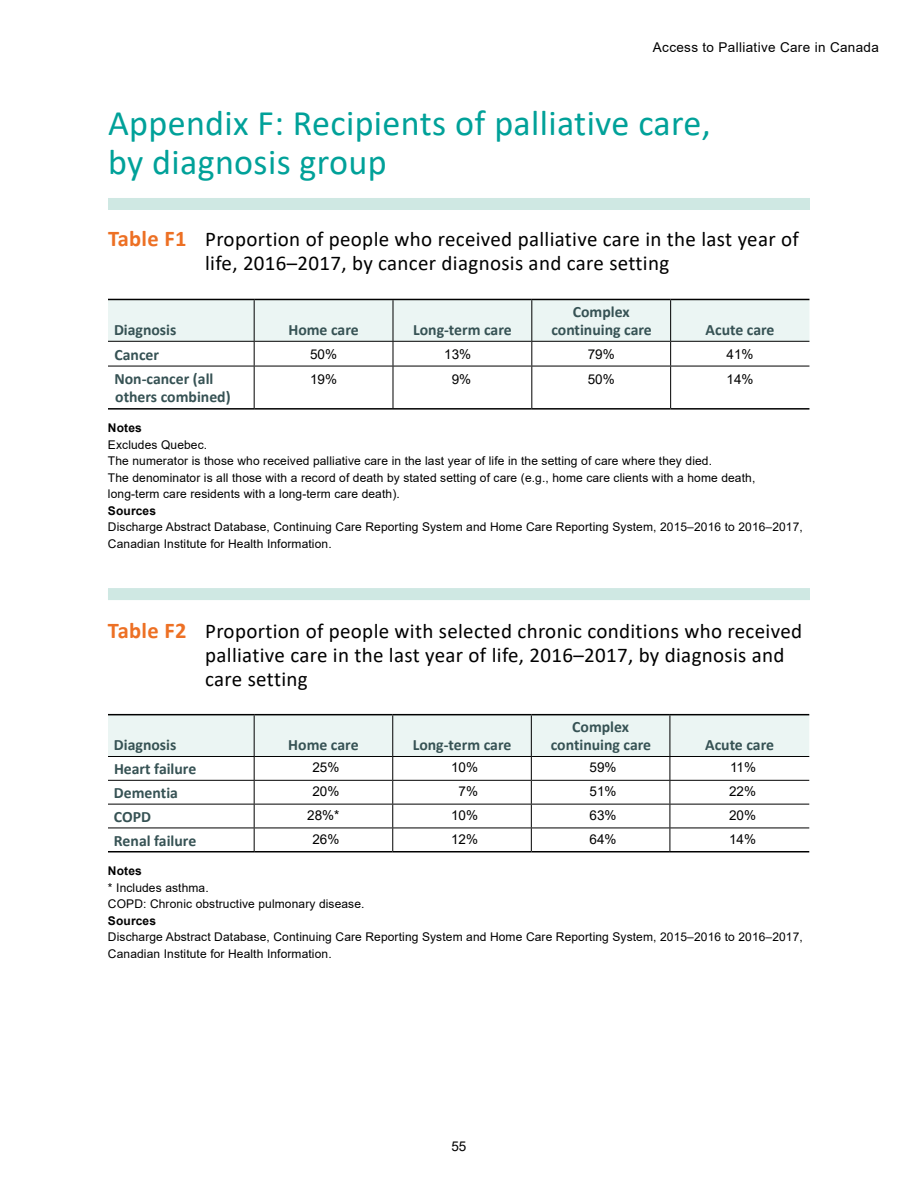
<style>
.page{position:relative;width:918px;height:1188px;background:#fff}
.page>*{position:absolute;margin:0;border:0;box-sizing:border-box;transform-origin:0 0}
.H2{font:36px/39px "Calibri";letter-spacing:.01em;color:#00a199}
.title_figure_table-w{font:21px/24px "Calibri";letter-spacing:.015em;color:#000}
.header_top1{font:700 15.75px/18px "Calibri";color:#365254;text-align:center}
.header_side2{font:700 15.75px/18px "Calibri";color:#365254}
.body{font:13.5px "Arial";letter-spacing:.025em;color:#000}
.note_B4src{font:12px/16.5px "Arial";letter-spacing:.01em;color:#000}
.note_src_B4body{font:12px/16.5px "Arial";letter-spacing:.01em;color:#000}
.note_src_title{font:700 12px "Arial";letter-spacing:.01em;color:#000}
.note_indented{font:12px "Arial";letter-spacing:.01em;color:#000}
.s1{font-weight:700;font-size:22.5px;color:#ed7024}
</style>
<div class="page">
<div style="left:108px;top:198px;width:702px;height:12px;background:#cfe8e3"></div>
<hr style="left:108px;top:366px;width:146px;height:1px;background:#000">
<hr style="left:254px;top:366px;width:139px;height:1px;background:#000">
<hr style="left:393px;top:366px;width:139px;height:1px;background:#000">
<hr style="left:393px;top:366px;width:1px;height:42px;background:#000">
<hr style="left:532px;top:366px;width:139px;height:1px;background:#000">
<hr style="left:531px;top:366px;width:1px;height:42px;background:#000">
<hr style="left:671px;top:366px;width:138px;height:1px;background:#000">
<hr style="left:670px;top:366px;width:1px;height:42px;background:#000">
<svg style="left:108px;top:299px;width:701px;height:67px"></svg>
<hr style="left:254px;top:366px;width:1px;height:42px;background:#000">
<hr style="left:108px;top:408px;width:146px;height:2px;background:#000">
<hr style="left:254px;top:408px;width:139px;height:2px;background:#000">
<hr style="left:393px;top:408px;width:139px;height:2px;background:#000">
<hr style="left:532px;top:408px;width:139px;height:2px;background:#000">
<hr style="left:671px;top:408px;width:138px;height:2px;background:#000">
<div style="left:108px;top:588px;width:702px;height:12px;background:#cfe8e3"></div>
<hr style="left:108px;top:714px;width:146px;height:1px;background:#000">
<hr style="left:254px;top:714px;width:139px;height:1px;background:#000">
<hr style="left:393px;top:714px;width:138px;height:1px;background:#000">
<hr style="left:531px;top:714px;width:139px;height:1px;background:#000">
<hr style="left:670px;top:714px;width:139px;height:1px;background:#000">
<hr style="left:108px;top:851px;width:146px;height:1px;background:#000">
<hr style="left:254px;top:851px;width:139px;height:1px;background:#000">
<hr style="left:393px;top:851px;width:138px;height:1px;background:#000">
<hr style="left:531px;top:851px;width:139px;height:1px;background:#000">
<hr style="left:670px;top:851px;width:139px;height:1px;background:#000">
<svg style="left:108px;top:715px;width:701px;height:136px"></svg>
<p class="body" style="left:653px;top:38px;width:228px">Access to Palliative Care in Canada</p>
<h3 class="H2" style="left:108px;top:103px;width:604px">Appendix F: Recipients of palliative care, by diagnosis group</h3>
<p class="title_figure_table-w" style="left:205px;top:227px;width:595px;text-indent:-97px"><span class="s1">Table F1</span> Proportion of people who received palliative care in the last year of life, 2016–2017, by cancer diagnosis and care setting</p>
<p class="header_top1" style="left:114px;top:321px;width:64px">Diagnosis</p>
<p class="header_top1" style="left:288px;top:321px;width:72px">Home care</p>
<p class="header_top1" style="left:413px;top:321px;width:100px">Long-term care</p>
<p class="header_top1" style="left:551px;top:303px;width:102px">Complex continuing care</p>
<p class="header_top1" style="left:706px;top:321px;width:70px">Acute care</p>
<p class="header_side2" style="left:114px;top:345px;width:46px">Cancer</p>
<p class="body" style="left:310px;top:345px;width:29px">50%</p>
<p class="body" style="left:444px;top:345px;width:29px">13%</p>
<p class="body" style="left:588px;top:345px;width:29px">79%</p>
<p class="body" style="left:727px;top:345px;width:29px">41%</p>
<p class="header_side2" style="left:114px;top:370px;width:118px">Non-cancer (all others combined)</p>
<p class="body" style="left:310px;top:370px;width:29px">19%</p>
<p class="body" style="left:452px;top:370px;width:21px">9%</p>
<p class="body" style="left:588px;top:370px;width:29px">50%</p>
<p class="body" style="left:727px;top:370px;width:29px">14%</p>
<p class="note_src_title" style="left:108px;top:419px;width:35px">Notes</p>
<p class="note_B4src" style="left:108px;top:436px;width:101px">Excludes Quebec.</p>
<p class="note_B4src" style="left:108px;top:453px;width:606px">The numerator is those who received palliative care in the last year of life in the setting of care where they died.</p>
<p class="note_B4src" style="left:108px;top:469px;width:649px">The denominator is all those with a record of death by stated setting of care (e.g., home care clients with a home death, long-term care residents with a long-term care death).</p>
<p class="note_src_title" style="left:108px;top:502px;width:50px">Sources</p>
<p class="note_src_B4body" style="left:108px;top:519px;width:696px">Discharge Abstract Database, Continuing Care Reporting System and Home Care Reporting System, 2015–2016 to 2016–2017,<br>Canadian Institute for Health Information.</p>
<p class="title_figure_table-w" style="left:205px;top:618px;width:598px;text-indent:-97px"><span class="s1">Table F2</span> Proportion of people with selected chronic conditions who received palliative care in the last year of life, 2016–2017, by diagnosis and care setting</p>
<p class="header_top1" style="left:114px;top:736px;width:64px">Diagnosis</p>
<p class="header_top1" style="left:288px;top:736px;width:72px">Home care</p>
<p class="header_top1" style="left:413px;top:736px;width:100px">Long-term care</p>
<p class="header_top1" style="left:551px;top:718px;width:102px">Complex continuing care</p>
<p class="header_top1" style="left:705px;top:736px;width:70px">Acute care</p>
<p class="header_side2" style="left:114px;top:760px;width:84px">Heart failure</p>
<p class="body" style="left:312px;top:758px;width:29px">25%</p>
<p class="body" style="left:451px;top:758px;width:29px">10%</p>
<p class="body" style="left:590px;top:758px;width:29px">59%</p>
<p class="body" style="left:730px;top:758px;width:28px">11%</p>
<p class="header_side2" style="left:114px;top:784px;width:66px">Dementia</p>
<p class="body" style="left:312px;top:782px;width:29px">20%</p>
<p class="body" style="left:459px;top:782px;width:21px">7%</p>
<p class="body" style="left:590px;top:782px;width:29px">51%</p>
<p class="body" style="left:729px;top:782px;width:29px">22%</p>
<p class="header_side2" style="left:114px;top:808px;width:39px">COPD</p>
<p class="body" style="left:307px;top:806px;width:34px">28%*</p>
<p class="body" style="left:451px;top:806px;width:29px">10%</p>
<p class="body" style="left:590px;top:806px;width:29px">63%</p>
<p class="body" style="left:729px;top:806px;width:29px">20%</p>
<p class="header_side2" style="left:114px;top:831px;width:84px">Renal failure</p>
<p class="body" style="left:312px;top:830px;width:29px">26%</p>
<p class="body" style="left:451px;top:830px;width:29px">12%</p>
<p class="body" style="left:590px;top:830px;width:29px">64%</p>
<p class="body" style="left:729px;top:830px;width:29px">14%</p>
<p class="note_src_title" style="left:108px;top:862px;width:35px">Notes</p>
<p class="note_indented" style="left:108px;top:879px;width:102px">* Includes asthma.</p>
<p class="note_B4src" style="left:108px;top:895px;width:258px">COPD: Chronic obstructive pulmonary disease.</p>
<p class="note_src_title" style="left:108px;top:912px;width:50px">Sources</p>
<p class="note_src_B4body" style="left:108px;top:928px;width:696px">Discharge Abstract Database, Continuing Care Reporting System and Home Care Reporting System, 2015–2016 to 2016–2017,<br>Canadian Institute for Health Information.</p>
<p class="body" style="left:451px;top:1137px;width:17px">55</p>
</div>
